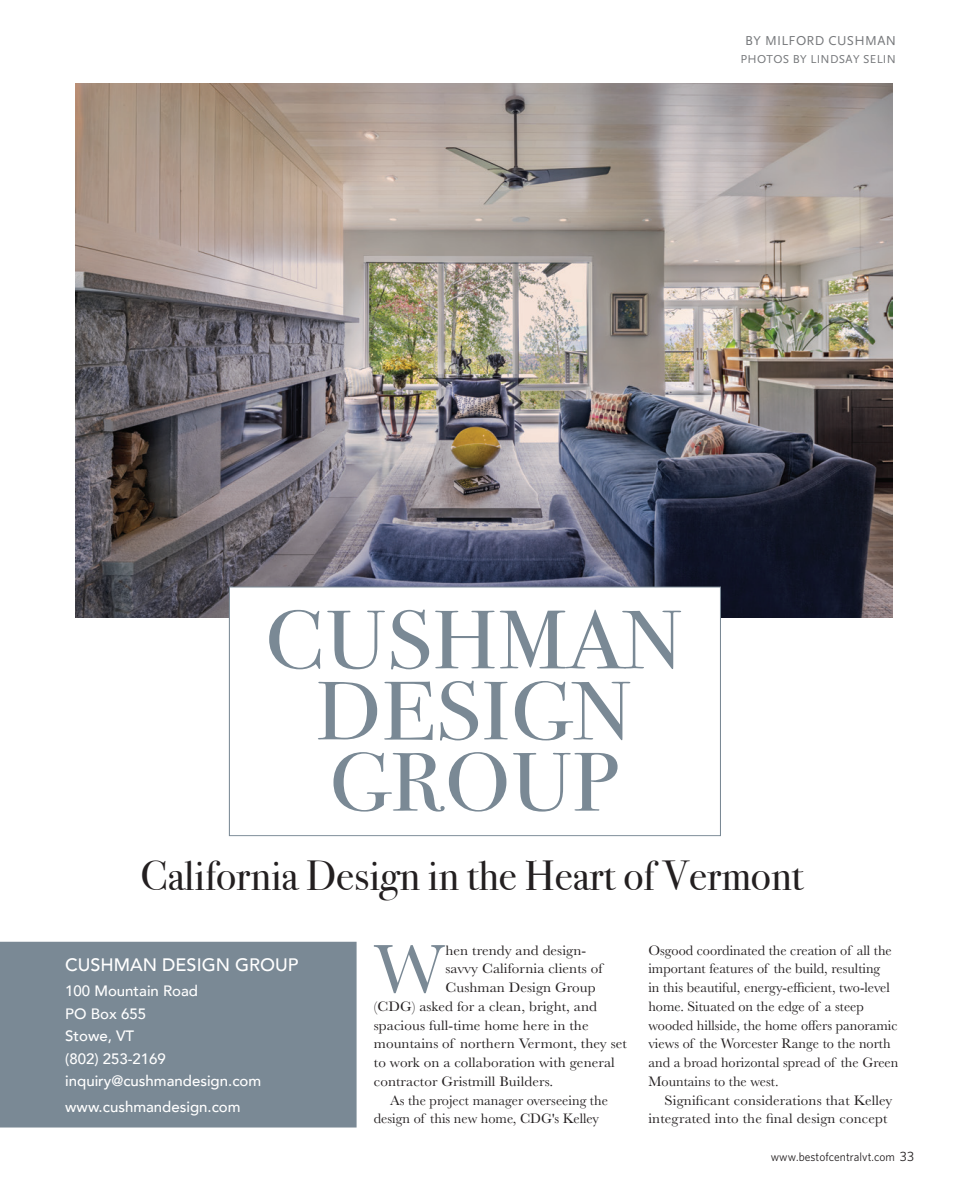
<style>
.page{position:relative;width:959px;height:1188px;background:#fff}
.page>*{position:absolute;margin:0;border:0;box-sizing:border-box;transform-origin:0 0}
.t1{font:82.95px/71.1px "Bodoni Svty Two OSITCTT";letter-spacing:.01em;color:#7a8995;text-align:center;scale:1.09 1}
.body_no_indent{font:70.95px "Baskerville";color:#7a8995;scale:1.06 1}
.No_Spacing{font:42px "Bodoni Svty Two OSITCTT";color:#231f20}
.Body_w_indent{font:500 18px "Avenir";color:#fff}
.Body_w_indent-2{font:500 15px "Avenir";color:#fff}
.Body_w_indent-3{font:14.25px/18.8px "Baskerville";color:#231f20}
.body_no_indent-2{font:14.25px "Baskerville";letter-spacing:.005em;color:#231f20;scale:1.06 1}
.Body_w_indent-4{font:14.25px/18.8px "Baskerville";color:#231f20;scale:1.05 1}
.byline{font:13.5px "Scala Sans";letter-spacing:.025em;color:#76787b}
.t2{font:12px "Whitney";color:#231f20;scale:.96 1}
.byline-2{font:12px "Scala Sans";letter-spacing:.025em;color:#76787b}
.s1{font-size:13.5px}
</style>
<div class="page">
<img style="left:75px;top:84px;width:817px;height:533px">
<div style="left:229px;top:587px;width:491px;height:249px;background:#fff"></div>
<div style="left:229px;top:587px;width:491px;height:249px;border:1px solid #7a8995"></div>
<div style="left:1px;top:943px;width:355px;height:184px;background:#7a8995"></div>
<div style="left:0;top:942px;width:356px;height:186px;border:2px solid #7a8995"></div>
<p class="byline" style="left:745px;top:33px;width:152px">BY MILFORD CUSHMAN</p>
<p class="byline-2" style="left:740px;top:52px;width:157px">PHOTOS BY LINDSAY SELIN</p>
<p class="t1" style="left:265px;top:605px;width:384px">CUSHMAN<br>DESIGN<br>GROUP</p>
<p class="No_Spacing" style="left:140px;top:851px;width:664px">California Design in the Heart of Vermont</p>
<p class="Body_w_indent" style="left:65px;top:949px;width:235px">CUSHMAN DESIGN GROUP</p>
<p class="Body_w_indent-2" style="left:65px;top:978px;width:134px">100 Mountain Road</p>
<p class="Body_w_indent-2" style="left:65px;top:1000px;width:82px">PO Box 655</p>
<p class="Body_w_indent-2" style="left:65px;top:1023px;width:70px">Stowe, VT</p>
<p class="Body_w_indent-2" style="left:65px;top:1045px;width:102px">(802) 253-2169</p>
<p class="Body_w_indent-2" style="left:65px;top:1068px;width:197px">inquiry@cushmandesign.com</p>
<p class="Body_w_indent-2" style="left:65px;top:1093px;width:177px">www.cushmandesign.com</p>
<p class="body_no_indent" style="left:374px;top:924px;width:69px">W</p>
<p class="body_no_indent-2" style="left:445px;top:941px;width:134px">hen trendy and design-</p>
<p class="body_no_indent-2" style="left:445px;top:960px;width:150px">savvy California clients of</p>
<p class="body_no_indent-2" style="left:445px;top:978px;width:143px">Cushman Design Group</p>
<p class="body_no_indent-2" style="left:374px;top:997px;width:212px">(CDG) asked for a clean, bright, and</p>
<p class="body_no_indent-2" style="left:374px;top:1016px;width:204px">spacious full-time home here in the</p>
<p class="body_no_indent-2" style="left:374px;top:1035px;width:240px">mountains of northern Vermont, they set</p>
<p class="body_no_indent-2" style="left:374px;top:1053px;width:229px">to work on a collaboration with general</p>
<p class="body_no_indent-2" style="left:374px;top:1072px;width:171px">contractor Gristmill Builders.</p>
<p class="Body_w_indent-3" style="left:374px;top:1091px;width:235px;text-indent:16px">As the project manager overseeing the design of this new home, CDG's Kelley</p>
<p class="Body_w_indent-3" style="left:648px;top:941px;width:251px">Osgood coordinated the creation of all the important features of the build, resulting<br>in this beautiful, energy-efficient, two-level home. Situated on the edge of a steep wooded hillside, the home offers panoramic views of the Worcester Range to the north and a broad horizontal spread of the Green Mountains to the west.</p>
<p class="Body_w_indent-4" style="left:648px;top:1091px;width:234px;text-indent:16px">Significant considerations that Kelley integrated into the final design concept</p>
<p class="t2" style="left:770px;top:1149px;width:151px">www.bestofcentralvt.com <span class="s1">33</span></p>
</div>
